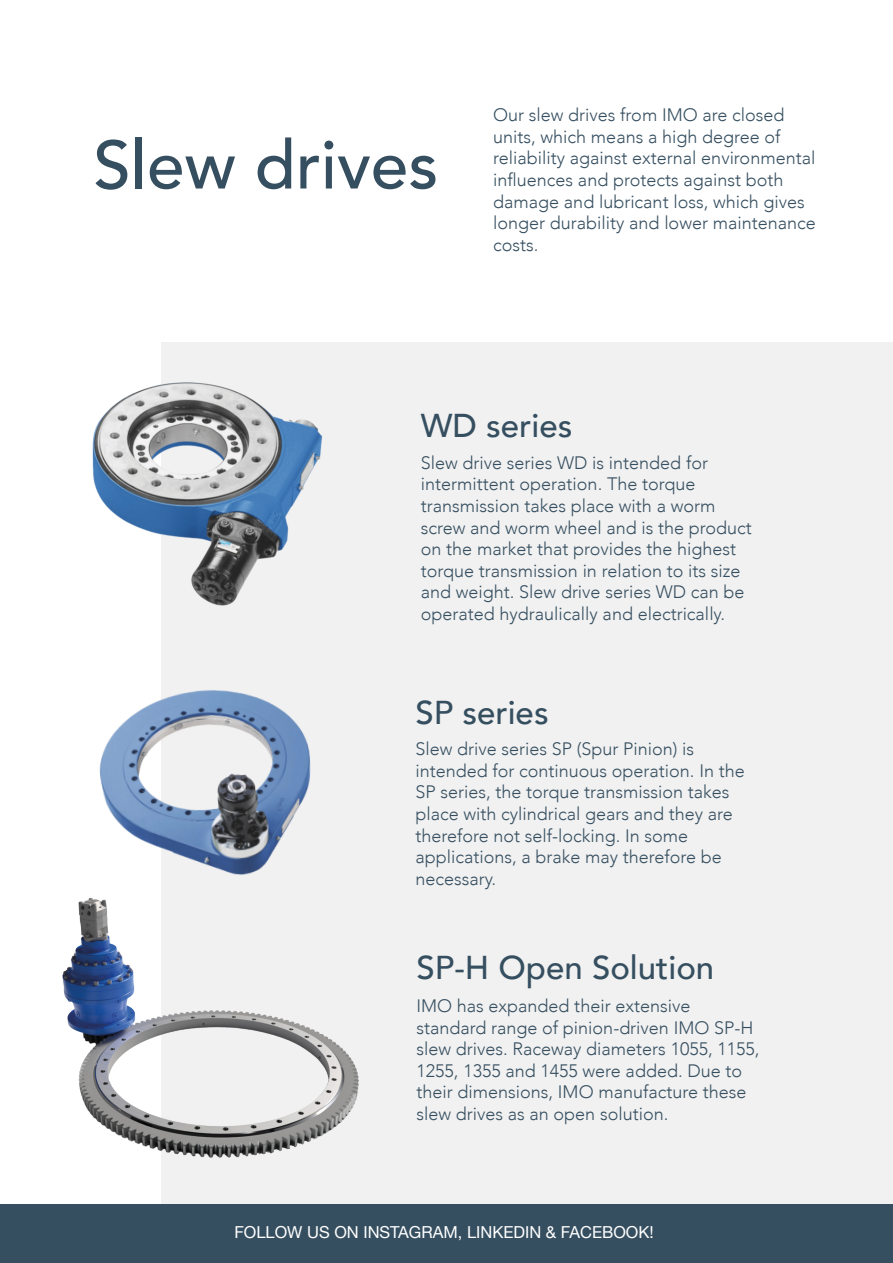
<style>
.page{position:relative;width:893px;height:1263px;background:#fff}
.page>*{position:absolute;margin:0;border:0;box-sizing:border-box;transform-origin:0 0}
.t1{font:500 67.5px "Avenir";color:#364f60}
.t2{font:500 33px "Avenir";color:#364f60}
.t3{font:300 18px/21.6px "Avenir";color:#364f60}
.t4{font:16.5px "Helvetica Neue";color:#fff}
</style>
<div class="page">
<div style="left:162px;top:343px;width:731px;height:920px;background:#f1f1f1"></div>
<img style="left:92px;top:346px;width:231px;height:296px">
<img style="left:99px;top:663px;width:212px;height:205px">
<div style="left:0;top:1205px;width:893px;height:58px;background:#364f60"></div>
<img style="left:62px;top:868px;width:297px;height:317px">
<p class="t1" style="left:93px;top:107px;width:346px">Slew drives</p>
<p class="t3" style="left:493px;top:104px;width:293px">Our slew drives from IMO are closed units, which means a high degree of</p>
<p class="t3" style="left:493px;top:147px;width:324px">reliability against external environmental</p>
<p class="t3" style="left:493px;top:169px;width:324px">influences and protects against both damage and lubricant loss, which gives longer durability and lower maintenance costs.</p>
<p class="t2" style="left:421px;top:397px;width:153px">WD series</p>
<p class="t3" style="left:421px;top:452px;width:289px">Slew drive series WD is intended for</p>
<p class="t3" style="left:421px;top:473px;width:276px">intermittent operation. The torque</p>
<p class="t3" style="left:421px;top:495px;width:332px">transmission takes place with a worm screw and worm wheel and is the product on the market that provides the highest torque transmission in relation to its size and weight. Slew drive series WD can be operated hydraulically and electrically.</p>
<p class="t2" style="left:415px;top:684px;width:135px">SP series</p>
<p class="t3" style="left:415px;top:738px;width:280px">Slew drive series SP (Spur Pinion) is</p>
<p class="t3" style="left:415px;top:760px;width:331px">intended for continuous operation. In the SP series, the torque transmission takes place with cylindrical gears and they are therefore not self-locking. In some</p>
<p class="t3" style="left:415px;top:846px;width:308px">applications, a brake may therefore be necessary.</p>
<p class="t2" style="left:417px;top:939px;width:299px">SP-H Open Solution</p>
<p class="t3" style="left:417px;top:995px;width:275px">IMO has expanded their extensive</p>
<p class="t3" style="left:417px;top:1017px;width:345px">standard range of pinion-driven IMO SP-H slew drives. Raceway diameters 1055, 1155, 1255, 1355 and 1455 were added. Due to their dimensions, IMO manufacture these slew drives as an open solution.</p>
<p class="t4" style="left:234px;top:1220px;width:421px">FOLLOW US ON INSTAGRAM, LINKEDIN &amp; FACEBOOK!</p>
</div>
